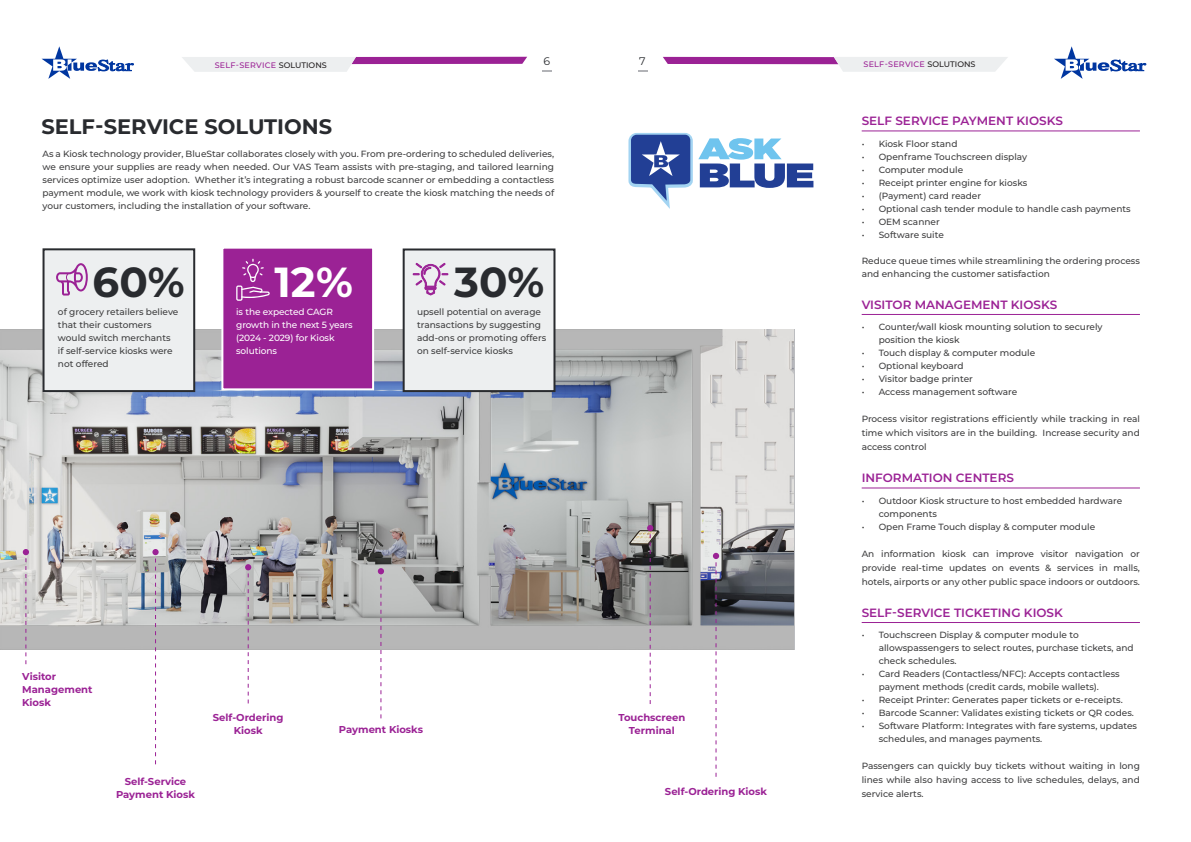
<style>
.page{position:relative;width:1191px;height:842px;background:#fff}
.page>*{position:absolute;margin:0;border:0;box-sizing:border-box;transform-origin:0 0}
.Headline{font:700 42px "Montserrat";color:#292b2f}
.Headline-2{font:700 42px "Montserrat";color:#fff}
.Headline-3{font:700 21px "Montserrat";color:#292b2f}
.Headline-Solution_Boxes{font:600 12px "Montserrat";color:#9b2295}
.t1{font:11px "Montserrat";color:#292b2f}
.Solutions{font:700 10px/13px "Montserrat";color:#9b2295;text-align:center}
.Paragraph{font:500 9px/13px "Montserrat";color:#3e3e3f}
.Paragraph-2{font:500 9px/13px "Montserrat";letter-spacing:-.01em;color:#fff}
.t2{font:500 8px "Montserrat";letter-spacing:.015em;color:#9b2295}
.s1{color:#231f20}
</style>
<div class="page">
<svg style="left:42px;top:46px;width:92px;height:33px"></svg>
<svg style="left:1054px;top:46px;width:92px;height:33px"></svg>
<img style="left:0;top:329px;width:794px;height:320px">
<svg style="left:182px;top:57px;width:345px;height:15px"></svg>
<svg style="left:542px;top:70px;width:10px;height:2px"></svg>
<svg style="left:663px;top:57px;width:345px;height:15px"></svg>
<svg style="left:638px;top:70px;width:9px;height:2px"></svg>
<svg style="left:23px;top:549px;width:6px;height:115px"></svg>
<svg style="left:245px;top:564px;width:6px;height:139px"></svg>
<svg style="left:647px;top:525px;width:6px;height:179px"></svg>
<svg style="left:713px;top:553px;width:6px;height:224px"></svg>
<svg style="left:378px;top:568px;width:6px;height:150px"></svg>
<svg style="left:155px;top:555px;width:1px;height:209px"></svg>
<div style="left:152px;top:549px;width:7px;height:6px;background:#9b2295;border-radius:50%"></div>
<div style="left:403px;top:248px;width:152px;height:144px;background:#edeff0;border:2px solid #292b2f"></div>
<div style="left:43px;top:248px;width:152px;height:144px;background:#edeff0;border:2px solid #292b2f"></div>
<div style="left:221px;top:247px;width:153px;height:143px;background:#9b2295;border:2px solid #fff"></div>
<hr style="left:861px;top:131px;width:279px;height:1px;background:#9b2295">
<hr style="left:861px;top:314px;width:279px;height:1px;background:#9b2295">
<hr style="left:861px;top:488px;width:279px;height:1px;background:#9b2295">
<hr style="left:861px;top:622px;width:279px;height:1px;background:#9b2295">
<svg style="left:628px;top:133px;width:185px;height:76px"></svg>
<svg style="left:236px;top:259px;width:34px;height:42px"></svg>
<svg style="left:413px;top:263px;width:35px;height:33px"></svg>
<svg style="left:56px;top:263px;width:32px;height:33px"></svg>
<p class="t2" style="left:215px;top:59px;width:114px">SELF-SERVICE <span class="s1">SOLUTIONS</span></p>
<p class="t1" style="left:543px;top:53px;width:8px">6</p>
<p class="t1" style="left:639px;top:54px;width:8px">7</p>
<p class="t2" style="left:863px;top:59px;width:114px">SELF-SERVICE <span class="s1">SOLUTIONS</span></p>
<p class="Headline-3" style="left:41px;top:111px;width:292px">SELF-SERVICE SOLUTIONS</p>
<p class="Paragraph" style="left:43px;top:147px;width:513px;text-align:justify">As a Kiosk technology provider, BlueStar collaborates closely with you. From pre-ordering to scheduled deliveries, we ensure your supplies are ready when needed. Our VAS Team assists with pre-staging, and tailored learning services optimize user adoption. Whether it’s integrating a robust barcode scanner or embedding a contactless payment module, we work with kiosk technology providers &amp; yourself to create the kiosk matching the needs of your customers, including the installation of your software.</p>
<p class="Headline" style="left:93px;top:251px;width:94px">60%</p>
<p class="Headline-2" style="left:274px;top:251px;width:80px">12%</p>
<p class="Headline" style="left:454px;top:251px;width:92px">30%</p>
<p class="Paragraph" style="left:58px;top:305px;width:122px">of grocery retailers believe that their customers would switch merchants if self-service kiosks were not offered</p>
<p class="Paragraph-2" style="left:236px;top:305px;width:118px">is the expected CAGR growth in the next 5 years (2024 - 2029) for Kiosk solutions</p>
<p class="Paragraph" style="left:417px;top:305px;width:131px">upsell potential on average transactions by suggesting add-ons or promoting offers on self-service kiosks</p>
<p class="Solutions" style="left:22px;top:670px;width:72px;text-align:left">Visitor<br>Management<br>Kiosk</p>
<p class="Solutions" style="left:116px;top:775px;width:80px">Self-Service<br>Payment Kiosk</p>
<p class="Solutions" style="left:213px;top:710px;width:72px">Self-Ordering<br>Kiosk</p>
<p class="Solutions" style="left:339px;top:722px;width:86px">Payment Kiosks</p>
<p class="Solutions" style="left:618px;top:710px;width:68px">Touchscreen</p>
<p class="Solutions" style="left:629px;top:723px;width:47px">Terminal</p>
<p class="Solutions" style="left:665px;top:784px;width:104px">Self-Ordering Kiosk</p>
<p class="Headline-Solution_Boxes" style="left:861px;top:112px;width:203px">SELF SERVICE PAYMENT KIOSKS</p>
<p class="Paragraph" style="left:861px;top:136px;width:97px">• Kiosk Floor stand</p>
<p class="Paragraph" style="left:861px;top:149px;width:167px">• Openframe Touchscreen display</p>
<p class="Paragraph" style="left:861px;top:162px;width:103px">• Computer module</p>
<p class="Paragraph" style="left:861px;top:175px;width:167px">• Receipt printer engine for kiosks</p>
<p class="Paragraph" style="left:861px;top:188px;width:121px">• (Payment) card reader</p>
<p class="Paragraph" style="left:861px;top:201px;width:270px">• Optional cash tender module to handle cash payments</p>
<p class="Paragraph" style="left:861px;top:214px;width:80px">• OEM scanner</p>
<p class="Paragraph" style="left:861px;top:227px;width:84px">• Software suite</p>
<p class="Paragraph" style="left:861px;top:253px;width:280px">Reduce queue times while streamlining the ordering process and enhancing the customer satisfaction</p>
<p class="Headline-Solution_Boxes" style="left:861px;top:296px;width:197px">VISITOR MANAGEMENT KIOSKS</p>
<p class="Paragraph" style="left:878px;top:320px;width:225px;text-indent:-17px">• Counter/wall kiosk mounting solution to securely position the kiosk</p>
<p class="Paragraph" style="left:861px;top:346px;width:175px">• Touch display &amp; computer module</p>
<p class="Paragraph" style="left:861px;top:359px;width:103px">• Optional keyboard</p>
<p class="Paragraph" style="left:861px;top:372px;width:113px">• Visitor badge printer</p>
<p class="Paragraph" style="left:861px;top:385px;width:157px">• Access management software</p>
<p class="Paragraph" style="left:861px;top:411px;width:280px;line-height:14px;text-align:justify">Process visitor registrations efficiently while tracking in real time which visitors are in the building. Increase security and access control</p>
<p class="Headline-Solution_Boxes" style="left:861px;top:469px;width:154px">INFORMATION CENTERS</p>
<p class="Paragraph" style="left:878px;top:493px;width:245px;text-indent:-17px">• Outdoor Kiosk structure to host embedded hardware components</p>
<p class="Paragraph" style="left:861px;top:519px;width:235px">• Open Frame Touch display &amp; computer module</p>
<p class="Paragraph" style="left:861px;top:546px;width:280px;line-height:14px;text-align:justify">An information kiosk can improve visitor navigation or provide real-time updates on events &amp; services in malls, hotels, airports or any other public space indoors or outdoors.</p>
<p class="Headline-Solution_Boxes" style="left:861px;top:604px;width:203px">SELF-SERVICE TICKETING KIOSK</p>
<p class="Paragraph" style="left:878px;top:628px;width:256px;text-indent:-17px">• Touchscreen Display &amp; computer module to allowspassengers to select routes, purchase tickets, and check schedules.</p>
<p class="Paragraph" style="left:861px;top:667px;width:259px;text-align:center">• Card Readers (Contactless/NFC): Accepts contactless payment methods (credit cards, mobile wallets).</p>
<p class="Paragraph" style="left:861px;top:693px;width:262px">• Receipt Printer: Generates paper tickets or e-receipts.</p>
<p class="Paragraph" style="left:861px;top:706px;width:274px">• Barcode Scanner: Validates existing tickets or QR codes.</p>
<p class="Paragraph" style="left:878px;top:719px;width:260px;text-indent:-17px">• Software Platform: Integrates with fare systems, updates schedules, and manages payments.</p>
<p class="Paragraph" style="left:861px;top:758px;width:280px;line-height:14px;text-align:justify">Passengers can quickly buy tickets without waiting in long lines while also having access to live schedules, delays, and service alerts.</p>
</div>
